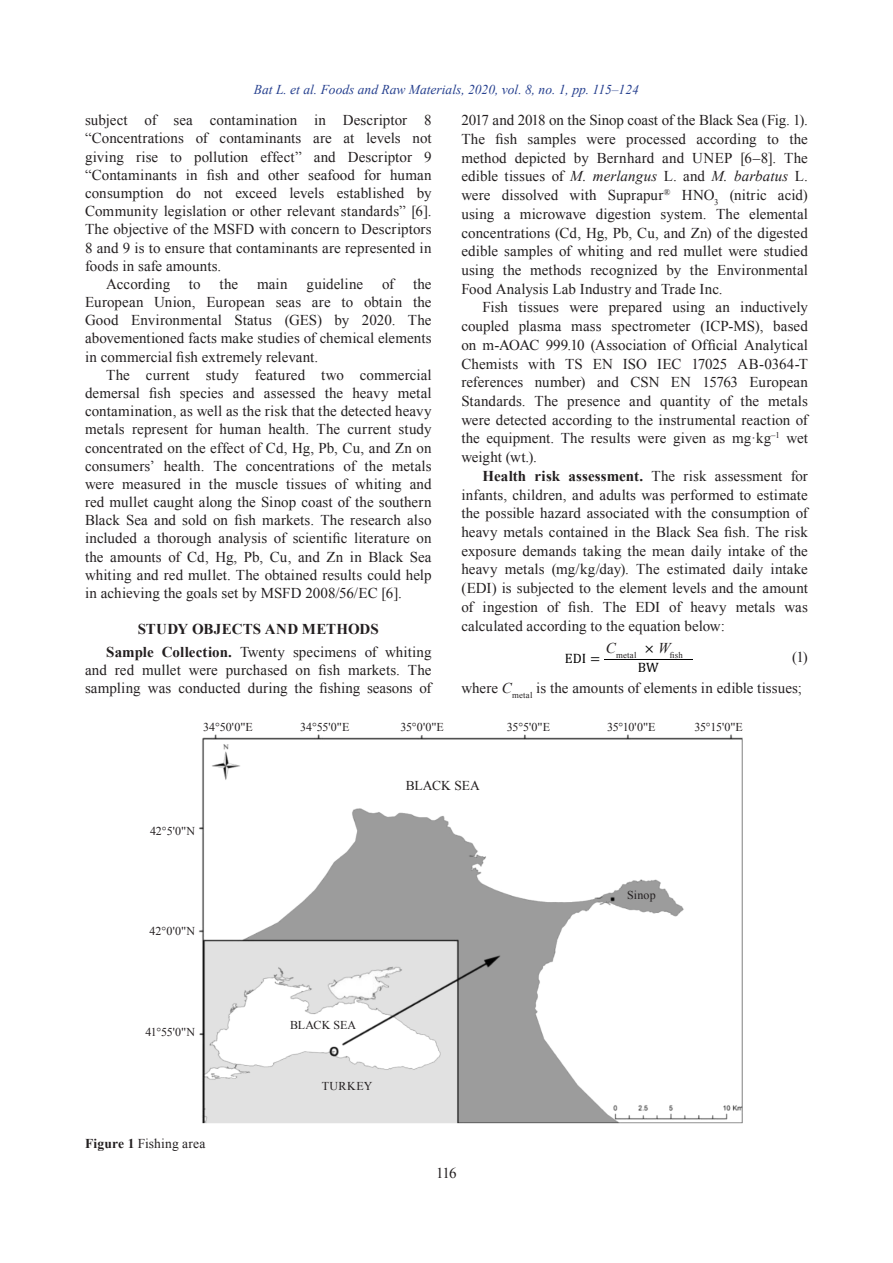
<style>
.page{position:relative;width:893px;height:1263px;background:#fff}
.page>*{position:absolute;margin:0;border:0;box-sizing:border-box;transform-origin:0 0}
.Основной{font:15px/18.1px "Times New Roman";letter-spacing:.005em;color:#231f20;text-align:justify}
.Заголовок{font:700 15px "Times New Roman";letter-spacing:.005em;color:#231f20}
.Формула{font:15px "Times New Roman";color:#231f20}
.t1{font:13.65px "Cambria Math";color:#000}
.t2{font:italic 13.5px "Times New Roman";color:#253f8e}
.Под_рисунок{font:13.5px "Times New Roman";letter-spacing:.01em;color:#231f20}
.Основной-2{font:13.5px "Times New Roman";color:#231f20}
.Основной-3{font:12px "Times New Roman";letter-spacing:-.005em;color:#231f20}
.t3{font:9.6px "Cambria Math";color:#000}
.Основной-4{font:8.7px "Times New Roman";letter-spacing:.02em;color:#231f20}
.s1{font-style:italic}
.s2{font-weight:700}
</style>
<div class="page">
<img style="left:199px;top:734px;width:544px;height:390px">
<hr style="left:604px;top:659px;width:89px;height:1px;background:#000">
<p class="t2" style="left:254px;top:81px;width:386px">Bat L. et al. Foods and Raw Materials, 2020, vol. 8, no. 1, pp. 115–124</p>
<p class="Основной" style="left:85px;top:111px;width:348px">subject of sea contamination in Descriptor 8 “Concentrations of contaminants are at levels not giving rise to pollution effect” and Descriptor 9 “Contaminants in fish and other seafood for human consumption do not exceed levels established by Community legislation or other relevant standards” [6].<br>The objective of the MSFD with concern to Descriptors 8 and 9 is to ensure that contaminants are represented in foods in safe amounts.</p>
<p class="Основной" style="left:106px;top:275px;width:65px">According</p>
<p class="Основной" style="left:189px;top:275px;width:13px">to</p>
<p class="Основной" style="left:220px;top:275px;width:20px">the</p>
<p class="Основной" style="left:257px;top:275px;width:32px">main</p>
<p class="Основной" style="left:306px;top:275px;width:58px">guideline</p>
<p class="Основной" style="left:382px;top:275px;width:14px">of</p>
<p class="Основной" style="left:461px;top:111px;width:348px;line-height:18.8px">2017 and 2018 on the Sinop coast of the Black Sea (Fig. 1).<br>The fish samples were processed according to the method depicted by Bernhard and UNEP [6–8]. The edible tissues of <span class="s1">M. merlangus</span> L. and <span class="s1">M. barbatus</span> L. were dissolved with Suprapur<sup>®</sup> HNO<sub>3</sub> (nitric acid) using a microwave digestion system. The elemental concentrations (Cd, Hg, Pb, Cu, and Zn) of the digested edible samples of whiting and red mullet were studied using the methods recognized by the Environmental Food Analysis Lab Industry and Trade Inc.</p>
<p class="Основной" style="left:461px;top:298px;width:348px;line-height:18.8px;text-indent:21px">Fish tissues were prepared using an inductively coupled plasma mass spectrometer (ICP-MS), based on m-AOAC 999.10 (Association of Official Analytical Chemists with TS EN ISO IEC 17025 AB-0364-T references number) and CSN EN 15763 European Standards. The presence and quantity of the metals were detected according to the instrumental reaction of the equipment. The results were given as mg·kg<sup>–1</sup> wet weight (wt.).</p>
<p class="Основной" style="left:461px;top:466px;width:348px;line-height:18.8px;text-indent:21px"><span class="s2">Health risk assessment.</span> The risk assessment for infants, children, and adults was performed to estimate the possible hazard associated with the consumption of heavy metals contained in the Black Sea fish. The risk exposure demands taking the mean daily intake of the heavy metals (mg/kg/day). The estimated daily intake (EDI) is subjected to the element levels and the amount of ingestion of fish. The EDI of heavy metals was calculated according to the equation below:</p>
<p class="t1" style="left:565px;top:651px;width:37px">EDI =</p>
<p class="Основной" style="left:85px;top:275px;width:348px;text-indent:328px">the European Union, European seas are to obtain the Good Environmental Status (GES) by 2020. The abovementioned facts make studies of chemical elements in commercial fish extremely relevant.</p>
<p class="Основной" style="left:85px;top:365px;width:348px;text-indent:21px">The current study featured two commercial demersal fish species and assessed the heavy metal contamination, as well as the risk that the detected heavy metals represent for human health. The current study concentrated on the effect of Cd, Hg, Pb, Cu, and Zn on consumers’ health. The concentrations of the metals were measured in the muscle tissues of whiting and red mullet caught along the Sinop coast of the southern Black Sea and sold on fish markets. The research also included a thorough analysis of scientific literature on the amounts of Cd, Hg, Pb, Cu, and Zn in Black Sea whiting and red mullet. The obtained results could help in achieving the goals set by MSFD 2008/56/EC [6].</p>
<p class="Заголовок" style="left:138px;top:619px;width:243px">STUDY OBJECTS AND METHODS</p>
<p class="Основной" style="left:85px;top:642px;width:348px;text-indent:21px"><span class="s2">Sample Collection.</span> Twenty specimens of whiting and red mullet were purchased on fish markets. The sampling was conducted during the fishing seasons of</p>
<p class="Основной-4" style="left:606px;top:649px;width:32px"><sup>C</sup>metal</p>
<p class="Основной-4" style="left:658px;top:649px;width:26px"><sup>W</sup>fish</p>
<p class="t3" style="left:604px;top:647px;width:88px"><sup>C</sup>metal <sup>×</sup> <sup>W</sup>fish</p>
<p class="t1" style="left:638px;top:660px;width:23px">BW</p>
<p class="Формула" style="left:792px;top:647px;width:17px">(1)</p>
<p class="Основной" style="left:461px;top:679px;width:342px">where <span class="s1">C</span><sub>metal</sub> is the amounts of elements in edible tissues;</p>
<p class="Основной-3" style="left:203px;top:719px;width:51px">34°50'0''E</p>
<p class="Основной-3" style="left:300px;top:719px;width:51px">34°55'0''E</p>
<p class="Основной-3" style="left:400px;top:719px;width:45px">35°0'0''E</p>
<p class="Основной-3" style="left:507px;top:719px;width:45px">35°5'0''E</p>
<p class="Основной-3" style="left:607px;top:719px;width:50px">35°10'0''E</p>
<p class="Основной-3" style="left:695px;top:719px;width:50px">35°15'0''E</p>
<p class="Основной-3" style="left:150px;top:822px;width:47px">42°5'0''N</p>
<p class="Основной-3" style="left:150px;top:923px;width:47px">42°0'0''N</p>
<p class="Основной-3" style="left:146px;top:1023px;width:51px">41°55'0''N</p>
<p class="Под_рисунок" style="left:85px;top:1134px;width:122px"><span class="s2">Figure 1</span> Fishing area</p>
<p class="Основной-2" style="left:406px;top:776px;width:76px">BLACK SEA</p>
<p class="Основной-3" style="left:290px;top:1016px;width:68px">BLACK SEA</p>
<p class="Основной-3" style="left:322px;top:1078px;width:52px">TURKEY</p>
<p class="Основной" style="left:436px;top:1163px;width:22px">116</p>
<p class="Основной-3" style="left:627px;top:887px;width:30px">Sinop</p>
</div>
